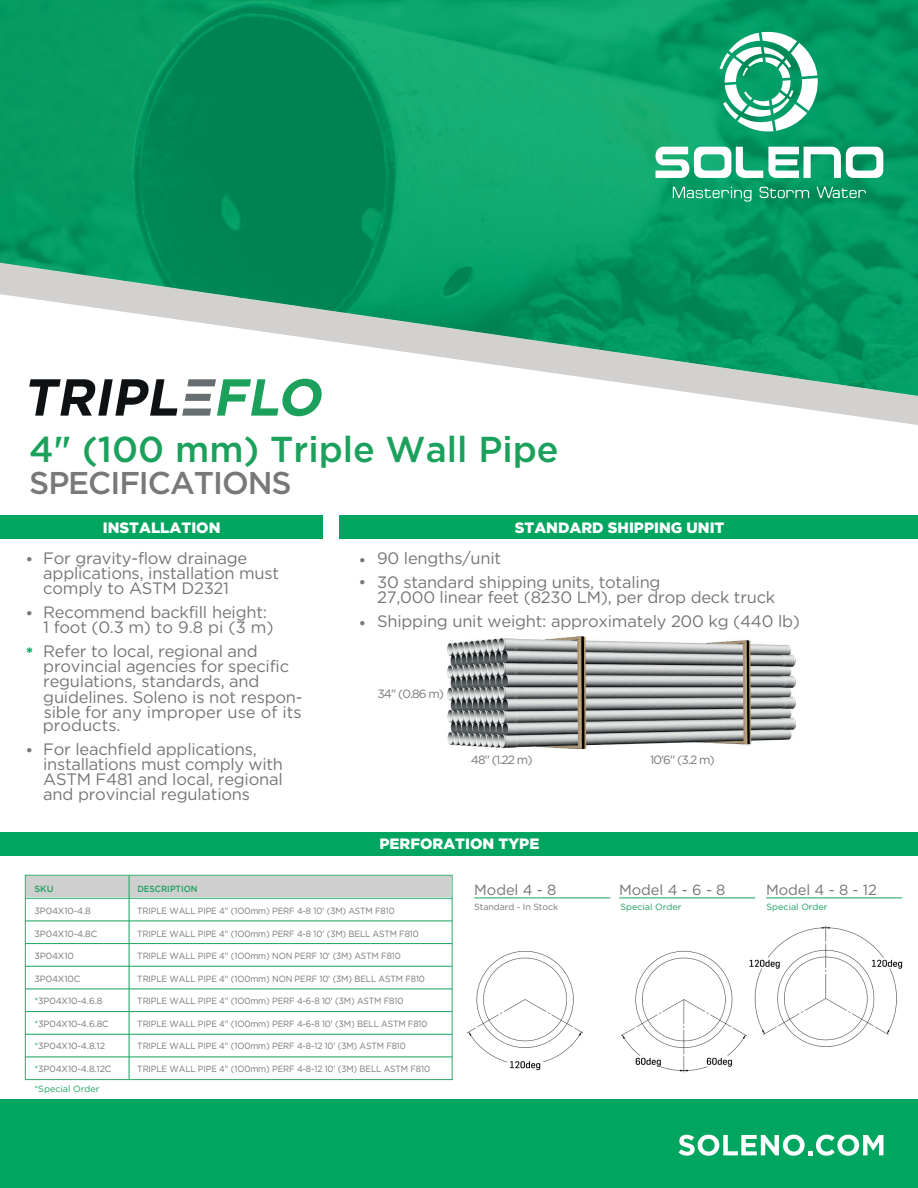
<style>
.page{position:relative;width:918px;height:1188px;background:#fff}
.page>*{position:absolute;margin:0;border:0;box-sizing:border-box;transform-origin:0 0}
.t1{font:500 36px "Gotham HTF";color:#1ca15d}
.t2{font:500 31.5px "Gotham HTF";letter-spacing:-.035em;color:#777978}
.t3{font:16.5px/15.1px "Gotham HTF";letter-spacing:-.015em;color:#747676}
.t4{font:16.5px/22.4px "Gotham HTF";color:#777978}
.t5{font:900 15px "Gotham HTF";color:#fff}
.t6{font:900 15px "Gotham HTF";color:#00a65f}
.t7{font:14.7px "Gotham HTF";letter-spacing:-.005em;color:#747676}
.t8{font:12px "Gotham HTF";letter-spacing:-.075em;color:#777978}
.t9{font:9px "Gotham HTF";letter-spacing:-.015em;color:#747676;scale:.94 1}
.t10{font:9px "Gotham HTF";letter-spacing:-.015em;color:#747676}
.t11{font:9px "Gotham HTF";color:#1ca15d}
.t12{font:500 9px "Gotham HTF";color:#1ca15d;scale:.94 1}
.t13{font:500 9px "Gotham HTF";color:#1ca15d}
.s1{color:#777978}
.s2{color:#1ca15d}
</style>
<div class="page">
<img style="left:620px;top:950px;width:127px;height:123px">
<img style="left:467px;top:951px;width:116px;height:120px">
<img style="left:748px;top:925px;width:155px;height:122px">
<img style="left:0;top:0;width:714px;height:263px">
<img style="left:714px;top:0;width:204px;height:263px">
<svg style="left:0;top:263px;width:918px;height:162px"></svg>
<div style="left:0;top:832px;width:918px;height:23px;background:#00a65f"></div>
<div style="left:0;top:1099px;width:918px;height:89px;background:#00a65f"></div>
<svg style="left:679px;top:1135px;width:204px;height:21px"></svg>
<div style="left:339px;top:515px;width:579px;height:23px;background:#00a65f"></div>
<div style="left:0;top:515px;width:323px;height:23px;background:#00a65f"></div>
<svg style="left:720px;top:31px;width:98px;height:102px"></svg>
<svg style="left:656px;top:147px;width:227px;height:31px"></svg>
<svg style="left:673px;top:187px;width:79px;height:15px"></svg>
<svg style="left:759px;top:187px;width:50px;height:11px"></svg>
<svg style="left:817px;top:187px;width:49px;height:11px"></svg>
<svg style="left:29px;top:379px;width:293px;height:37px"></svg>
<hr style="left:619px;top:897px;width:136px;height:1px;background:#1ca15d">
<hr style="left:474px;top:897px;width:136px;height:1px;background:#1ca15d">
<hr style="left:766px;top:897px;width:136px;height:1px;background:#1ca15d">
<svg style="left:25px;top:875px;width:428px;height:205px"></svg>
<hr style="left:25px;top:898px;width:427px;height:1px;background:#1ca15d">
<hr style="left:25px;top:920px;width:427px;height:1px;background:#1ca15d">
<hr style="left:25px;top:943px;width:427px;height:1px;background:#1ca15d">
<hr style="left:25px;top:966px;width:427px;height:1px;background:#1ca15d">
<hr style="left:25px;top:988px;width:427px;height:1px;background:#1ca15d">
<hr style="left:25px;top:1011px;width:427px;height:1px;background:#1ca15d">
<hr style="left:25px;top:1034px;width:427px;height:1px;background:#1ca15d">
<hr style="left:25px;top:1056px;width:427px;height:1px;background:#1ca15d">
<div style="left:27px;top:876px;width:424px;height:21px;background:#d0cfcf"></div>
<img style="left:448px;top:637px;width:348px;height:112px">
<hr style="left:129px;top:876px;width:1px;height:203px;background:#1ca15d">
<h1 class="t1" style="left:29px;top:429px;width:531px">4" (100 mm) Triple Wall Pipe</h1>
<h2 class="t2" style="left:29px;top:465px;width:264px">SPECIFICATIONS</h2>
<p class="t5" style="left:103px;top:519px;width:119px">INSTALLATION</p>
<p class="t5" style="left:515px;top:519px;width:211px">STANDARD SHIPPING UNIT</p>
<p class="t5" style="left:115px;top:526px;width:85px">FONCTION</p>
<p class="t3" style="left:43px;top:551px;width:237px">For gravity-flow drainage applications, installation must comply to ASTM D2321</p>
<p class="t3" style="left:43px;top:605px;width:232px">Recommend backfill height:<br>1 foot (0.3 m) to 9.8 pi (3 m)</p>
<p class="t3" style="left:43px;top:644px;width:261px">Refer to local, regional and provincial agencies for specific regulations, standards, and guidelines. Soleno is not respon&shy;sible for any improper use of its</p>
<p class="t3" style="left:43px;top:757px;width:241px">installations must comply with</p>
<p class="t4" style="left:25px;top:548px;width:9px">•</p>
<p class="t4" style="left:25px;top:602px;width:9px">•</p>
<p class="t6" style="left:26px;top:644px;width:8px">*</p>
<p class="t3" style="left:43px;top:717px;width:79px">products.</p>
<p class="t3" style="left:43px;top:734px;width:241px;line-height:30px;text-indent:-18px"><span class="s1">•</span> For leachfield applications,<br>ASTM F481 and local, regional</p>
<p class="t3" style="left:43px;top:787px;width:208px">and provincial regulations</p>
<p class="t4" style="left:358px;top:549px;width:9px">• •</p>
<p class="t4" style="left:358px;top:611px;width:9px">•</p>
<p class="t3" style="left:377px;top:546px;width:285px;line-height:24px">90 lengths/unit<br>30 standard shipping units, totaling</p>
<p class="t3" style="left:377px;top:585px;width:424px;line-height:24px">27,000 linear feet (8230 LM), per drop deck truck<br>Shipping unit weight: approximately 200 kg (440 lb)</p>
<p class="t8" style="left:377px;top:687px;width:68px">34" (0.86 m)</p>
<p class="t8" style="left:471px;top:753px;width:63px">48" (1.22 m)</p>
<p class="t8" style="left:650px;top:753px;width:66px">10'6" (3.2 m)</p>
<p class="t5" style="left:380px;top:835px;width:161px">PERFORATION TYPE</p>
<p class="t13" style="left:34px;top:884px;width:21px">SKU</p>
<p class="t10" style="left:34px;top:906px;width:58px">3P04X10-4.8</p>
<p class="t10" style="left:34px;top:929px;width:65px">3P04X10-4.8C</p>
<p class="t10" style="left:34px;top:951px;width:41px">3P04X10</p>
<p class="t10" style="left:34px;top:974px;width:47px">3P04X10C</p>
<p class="t10" style="left:34px;top:996px;width:69px"><span class="s2">*</span>3P04X10-4.6.8</p>
<p class="t10" style="left:34px;top:1019px;width:76px"><span class="s2">*</span>3P04X10-4.6.8C</p>
<p class="t10" style="left:34px;top:1041px;width:72px"><span class="s2">*</span>3P04X10-4.8.12</p>
<p class="t10" style="left:34px;top:1064px;width:79px"><span class="s2">*</span>3P04X10-4.8.12C</p>
<p class="t11" style="left:34px;top:1083px;width:66px">*Special Order</p>
<p class="t12" style="left:137px;top:884px;width:66px">DESCRIPTION</p>
<p class="t9" style="left:137px;top:906px;width:275px">TRIPLE WALL PIPE 4" (1O0mm) PERF 4-8 10' (3M) ASTM F810</p>
<p class="t9" style="left:137px;top:929px;width:301px">TRIPLE WALL PIPE 4" (1O0mm) PERF 4-8 10' (3M) BELL ASTM F810</p>
<p class="t9" style="left:137px;top:951px;width:282px">TRIPLE WALL PIPE 4" (1O0mm) NON PERF 10' (3M) ASTM F810</p>
<p class="t9" style="left:137px;top:974px;width:307px">TRIPLE WALL PIPE 4" (1O0mm) NON PERF 10' (3M) BELL ASTM F810</p>
<p class="t9" style="left:137px;top:996px;width:285px">TRIPLE WALL PIPE 4" (1O0mm) PERF 4-6-8 10' (3M) ASTM F810</p>
<p class="t9" style="left:137px;top:1019px;width:310px">TRIPLE WALL PIPE 4" (1O0mm) PERF 4-6-8 10' (3M) BELL ASTM F810</p>
<p class="t9" style="left:137px;top:1041px;width:287px">TRIPLE WALL PIPE 4" (1O0mm) PERF 4-8-12 10' (3M) ASTM F810</p>
<p class="t9" style="left:137px;top:1064px;width:313px">TRIPLE WALL PIPE 4" (1O0mm) PERF 4-8-12 10' (3M) BELL ASTM F810</p>
<p class="t7" style="left:474px;top:881px;width:84px">Model 4 - 8</p>
<p class="t10" style="left:474px;top:902px;width:86px">Standard - In Stock</p>
<p class="t7" style="left:619px;top:881px;width:108px">Model 4 - 6 - 8</p>
<p class="t11" style="left:620px;top:902px;width:63px">Special Order</p>
<p class="t7" style="left:766px;top:881px;width:112px">Model 4 - 8 - 12</p>
<p class="t11" style="left:766px;top:902px;width:63px">Special Order</p>
</div>
